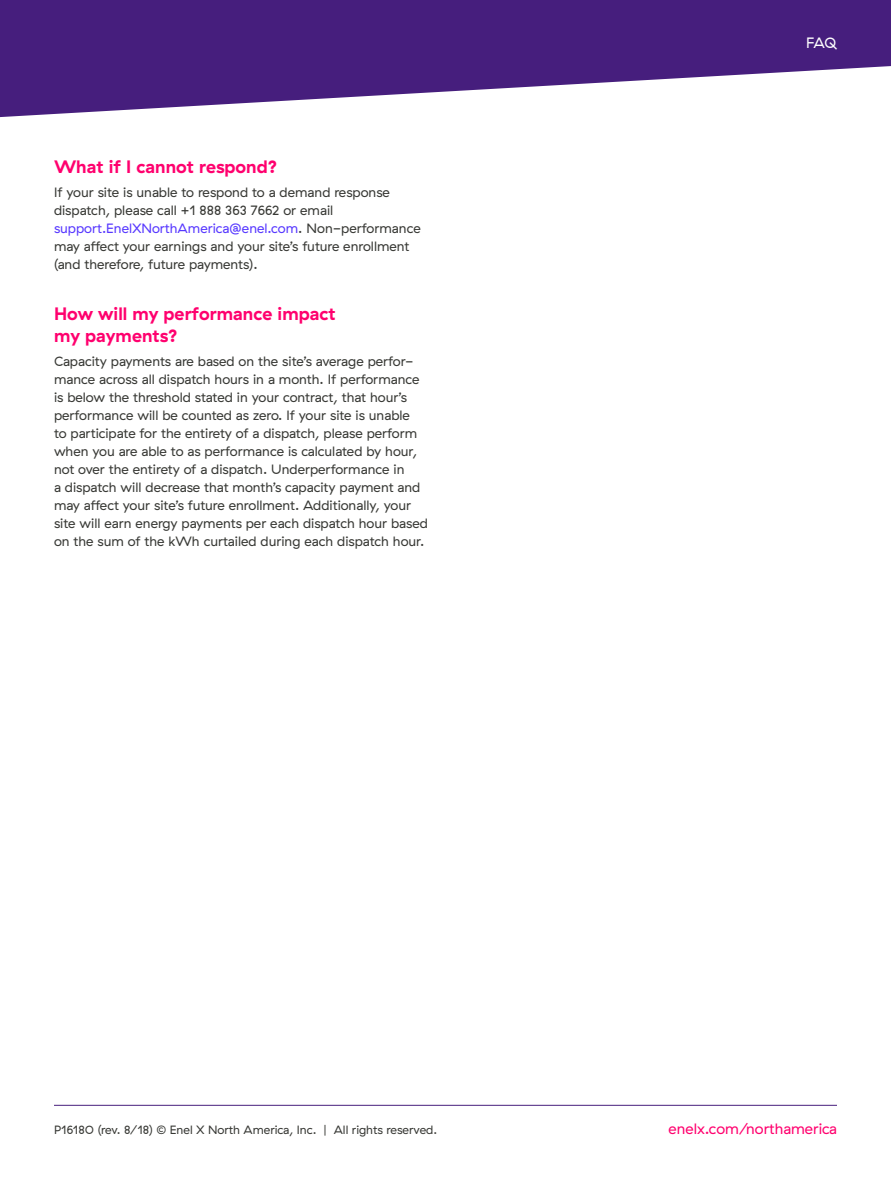
<style>
.page{position:relative;width:891px;height:1188px;background:#fff}
.page>*{position:absolute;margin:0;border:0;box-sizing:border-box;transform-origin:0 0}
.Head_C{font:18px/22.5px "My Font";color:#ff006e}
.t1{font:15px "GT Haptik Enel X";color:#ff006e}
.t2{font:15px "GT Haptik Enel X";color:#fff}
.Body{font:13.5px/18px "GT Haptik Enel X";color:#383935}
.t3{font:12px "GT Haptik Enel X";color:#383935}
.s1{color:#5738ff}
</style>
<div class="page">
<svg style="left:0;top:0;width:891px;height:118px;fill:#461e7d"></svg>
<hr style="left:54px;top:1105px;width:783px;height:1px;background:#461e7d">
<p class="Head_C" style="left:54px;top:155px;width:225px">What if I cannot respond?</p>
<p class="Body" style="left:54px;top:183px;width:368px">If your site is unable to respond to a demand response dispatch, please call +1 888 363 7662 or email <span class="s1">support.EnelXNorthAmerica@enel.com</span>. Non-performance may affect your earnings and your site’s future enrollment (and therefore, future payments).</p>
<p class="Head_C" style="left:54px;top:302px;width:283px">How will my performance impact my payments?</p>
<p class="Body" style="left:54px;top:353px;width:375px">Capacity payments are based on the site’s average perfor&shy;mance across all dispatch hours in a month. If performance is below the threshold stated in your contract, that hour’s performance will be counted as zero. If your site is unable<br>to participate for the entirety of a dispatch, please perform when you are able to as performance is calculated by hour, not over the entirety of a dispatch. Underperformance in<br>a dispatch will decrease that month’s capacity payment and may affect your site’s future enrollment. Additionally, your site will earn energy payments per each dispatch hour based on the sum of the kWh curtailed during each dispatch hour.</p>
<p class="t2" style="left:806px;top:34px;width:32px">FAQ</p>
<p class="t3" style="left:54px;top:1123px;width:385px">P16180 (rev. 8/18) © Enel X North America, Inc. | All rights reserved.</p>
<p class="t1" style="left:669px;top:1120px;width:170px">enelx.com/northamerica</p>
</div>
